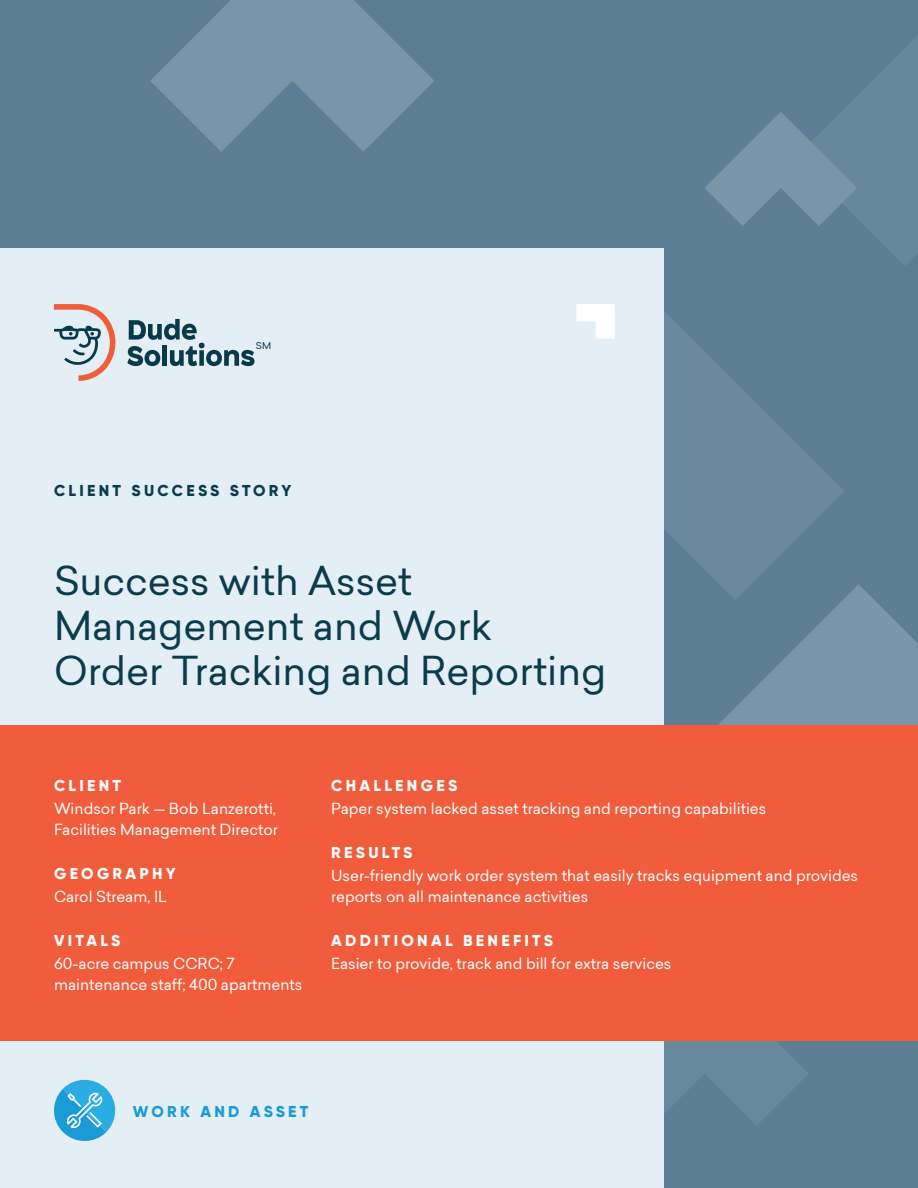
<style>
.page{position:relative;width:918px;height:1188px;background:#5d7f95}
.page>*{position:absolute;margin:0;border:0;box-sizing:border-box;transform-origin:0 0}
.t1{font:39px/45px "Sailec";color:#0b3c4b}
.t2{font:800 15.75px "Gilroy";letter-spacing:.21em;color:#fff}
.t3{font:800 15.75px "Gilroy";letter-spacing:.21em;color:#0b3c4b}
.t4{font:800 15.75px "Gilroy";letter-spacing:.21em;color:#1a9ad6}
.t5{font:15px/21px "Sailec";color:#fff}
.t6{font:9.3px "Sailec";color:#093a4c}
</style>
<div class="page">
<svg style="left:664px;top:311px;width:180px;height:273px;fill:#698a9e"></svg>
<svg style="left:150px;top:0;width:284px;height:152px"></svg>
<svg style="left:718px;top:584px;width:200px;height:141px"></svg>
<svg style="left:705px;top:112px;width:152px;height:114px"></svg>
<svg style="left:664px;top:1040px;width:145px;height:22px"></svg>
<div style="left:0;top:248px;width:664px;height:940px;background:#e3eef5"></div>
<div style="left:0;top:725px;width:918px;height:315px;background:#f15c3d"></div>
<svg style="left:54px;top:304px;width:61px;height:77px"></svg>
<svg style="left:127px;top:319px;width:128px;height:47px"></svg>
<svg style="left:576px;top:304px;width:39px;height:35px"></svg>
<svg style="left:54px;top:1079px;width:62px;height:62px"></svg>
<p class="t6" style="left:256px;top:339px;width:17px">SM</p>
<p class="t3" style="left:54px;top:481px;width:239px">CLIENT SUCCESS STORY</p>
<h1 class="t1" style="left:54px;top:557px;width:554px">Success with Asset<br>Management and Work<br>Order Tracking and Reporting</h1>
<p class="t2" style="left:54px;top:776px;width:69px">CLIENT</p>
<p class="t5" style="left:54px;top:798px;width:226px">Windsor Park — Bob Lanzerotti,<br>Facilities Management Director</p>
<p class="t2" style="left:54px;top:864px;width:123px">GEOGRAPHY</p>
<p class="t5" style="left:54px;top:886px;width:114px">Carol Stream, IL</p>
<p class="t2" style="left:54px;top:930px;width:68px">VITALS</p>
<p class="t5" style="left:54px;top:953px;width:250px">60-acre campus CCRC; 7 maintenance staff; 400 apartments</p>
<p class="t2" style="left:331px;top:776px;width:127px">CHALLENGES</p>
<p class="t5" style="left:331px;top:798px;width:437px">Paper system lacked asset tracking and reporting capabilities</p>
<p class="t2" style="left:331px;top:843px;width:83px">RESULTS</p>
<p class="t5" style="left:331px;top:865px;width:528px">User-friendly work order system that easily tracks equipment and provides reports on all maintenance activities</p>
<p class="t2" style="left:331px;top:930px;width:223px">ADDITIONAL BENEFITS</p>
<p class="t5" style="left:331px;top:953px;width:342px">Easier to provide, track and bill for extra services</p>
<p class="t4" style="left:133px;top:1102px;width:177px">WORK AND ASSET</p>
</div>
